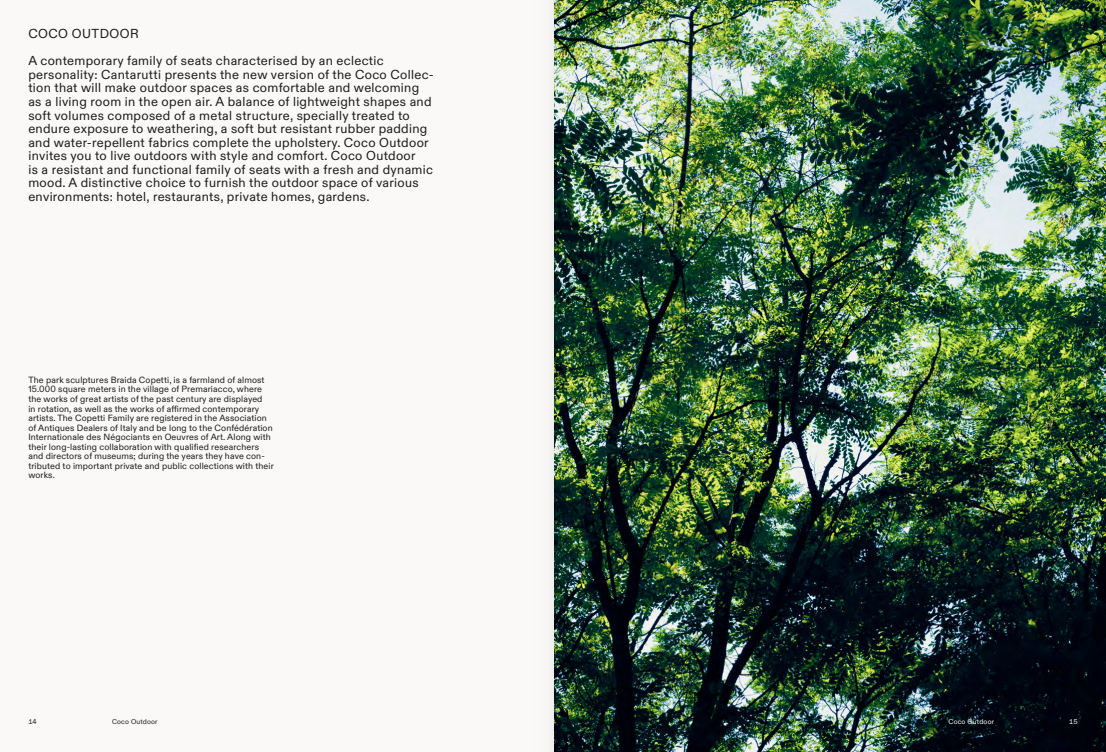
<style>
.page{position:relative;width:1106px;height:752px;background:#fff}
.page>*{position:absolute;margin:0;border:0;box-sizing:border-box;transform-origin:0 0}
.t1{font:13px/13.5px "Diatype Pre";letter-spacing:.025em;color:#1d1d1b}
.t2{font:9px/9.5px "Diatype Pre";letter-spacing:.015em;color:#1d1d1b}
.t3{font:7px "Diatype Pre";letter-spacing:.025em;color:#1d1d1b}
.t4{font:7px "Diatype Pre";letter-spacing:.025em;color:#fff}
</style>
<div class="page">
<img style="left:553px;top:0;width:553px;height:751px">
<div style="left:0;top:0;width:553px;height:751px;background:#faf9f8"></div>
<p class="t1" style="left:28px;top:20px;width:357px;line-height:27px">COCO OUTDOOR<br>A contemporary family of seats characterised by an eclectic</p>
<p class="t1" style="left:28px;top:67px;width:407px">personality: Cantarutti presents the new version of the Coco Collec&shy;tion that will make outdoor spaces as comfortable and welcoming as a living room in the open air. A balance of lightweight shapes and soft volumes composed of a metal structure, specially treated to endure exposure to weathering, a soft but resistant rubber padding and water-repellent fabrics complete the upholstery. Coco Outdoor invites you to live outdoors with style and comfort. Coco Outdoor<br>is a resistant and functional family of seats with a fresh and dynamic mood. A distinctive choice to furnish the outdoor space of various environments: hotel, restaurants, private homes, gardens.</p>
<p class="t2" style="left:28px;top:374px;width:247px">The park sculptures Braida Copetti, is a farmland of almost 15.000 square meters in the village of Premariacco, where the works of great artists of the past century are displayed<br>in rotation, as well as the works of affirmed contemporary artists. The Copetti Family are registered in the Association of Antiques Dealers of Italy and be long to the Confédération Internationale des Négociants en Oeuvres of Art. Along with their long-lasting collaboration with qualified researchers and directors of museums; during the years they have con&shy;tributed to important private and public collections with their works.</p>
<p class="t3" style="left:28px;top:715px;width:10px">14</p>
<p class="t3" style="left:112px;top:715px;width:47px">Coco Outdoor</p>
<p class="t4" style="left:948px;top:715px;width:47px">Coco Outdoor</p>
<p class="t4" style="left:1069px;top:715px;width:10px">15</p>
</div>
